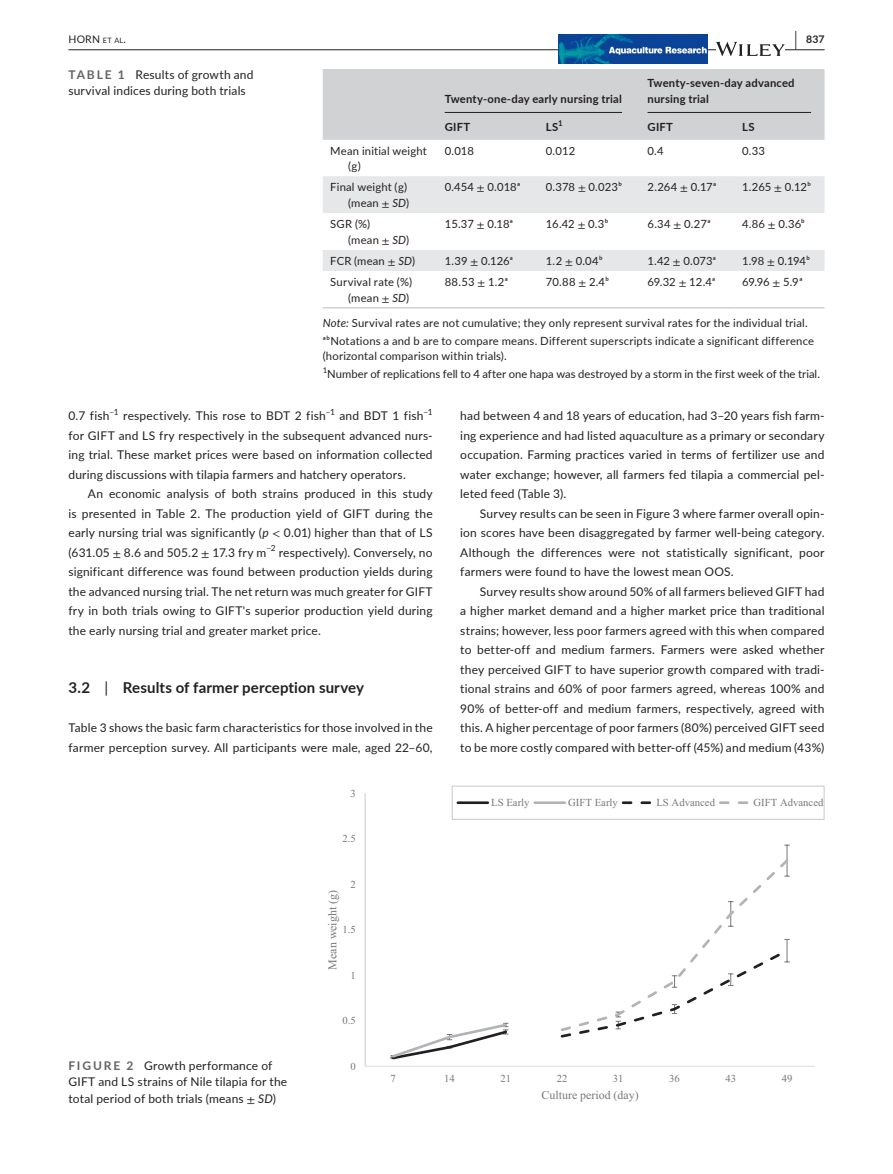
<style>
.page{position:relative;width:893px;height:1174px;background:#fff}
.page>*{position:absolute;margin:0;border:0;box-sizing:border-box;transform-origin:0 0}
.t1{font:700 15px "Lato";letter-spacing:.01em;color:#231f20}
.t2{font:12px/19.5px "Lato";letter-spacing:.015em;color:#231f20;text-align:justify}
.t3{font:11.85px "Times New Roman";color:#76787b}
.t4{font:11.25px/15.8px "Lato";letter-spacing:.015em;color:#231f20}
.t5{font:700 11.25px/15.8px "Lato";letter-spacing:.02em;color:#231f20}
.t6{font:10.65px "Times New Roman";color:#76787b}
.t7{font:10.5px "Lato";color:#231f20}
.t8{font:700 10.5px "Lato";color:#231f20}
.t9{font:8.4px "Lato";color:#231f20}
.t10{font:700 7.8px "Lato";color:#231f20}
.t11{font:7.8px "Lato";color:#231f20}
.s1{font-size:7.35px}
.s2{font-size:19.5px}
.s3{font-weight:700;color:#636366}
.s4{font-family:"STIX"}
.s5{font-style:italic}
.s6{font-weight:400}
</style>
<div class="page">
<hr style="left:68px;top:49px;width:756px;height:1px;background:#231f20">
<img style="left:559px;top:34px;width:149px;height:30px">
<svg style="left:716px;top:42px;width:69px;height:14px"></svg>
<hr style="left:365px;top:793px;width:1px;height:273px;background:#c7c8ca">
<hr style="left:365px;top:1065px;width:450px;height:1px;background:#dcdddf">
<svg style="left:390px;top:1022px;width:119px;height:38px"></svg>
<svg style="left:560px;top:844px;width:230px;height:194px"></svg>
<div style="left:452px;top:785px;width:372px;height:34px;border:1px solid #c7c8ca"></div>
<hr style="left:458px;top:801px;width:30px;height:3px;background:#231f20">
<hr style="left:535px;top:801px;width:30px;height:3px;background:#b2b3b7">
<svg style="left:623px;top:801px;width:29px;height:3px"></svg>
<svg style="left:720px;top:801px;width:29px;height:3px"></svg>
<div style="left:323px;top:69px;width:501px;height:71px;background:#d1d2d4"></div>
<svg style="left:323px;top:176px;width:501px;height:95px;fill:#e6e7e9"></svg>
<hr style="left:323px;top:307px;width:114px;height:1px;background:#d1d2d4">
<hr style="left:437px;top:307px;width:101px;height:1px;background:#d1d2d4">
<hr style="left:538px;top:307px;width:102px;height:1px;background:#d1d2d4">
<hr style="left:640px;top:307px;width:95px;height:1px;background:#d1d2d4">
<hr style="left:735px;top:307px;width:89px;height:1px;background:#d1d2d4">
<hr style="left:445px;top:112px;width:177px;height:1px;background:#231f20">
<hr style="left:647px;top:112px;width:164px;height:1px;background:#231f20">
<p class="t7" style="left:68px;top:31px;width:59px">HORN <span class="s1">et al</span>.</p>
<p class="t8" style="left:795px;top:31px;width:31px"><span class="s2">|</span> 837</p>
<p class="t2" style="left:68px;top:66px;width:187px;line-height:16.5px"><span class="s3">TABLE 1</span> Results of growth and survival indices during both trials</p>
<p class="t5" style="left:445px;top:91px;width:179px">Twenty-one-day early nursing trial</p>
<p class="t5" style="left:647px;top:75px;width:149px">Twenty-seven-day advanced nursing trial</p>
<p class="t5" style="left:445px;top:118px;width:27px">GIFT</p>
<p class="t5" style="left:546px;top:118px;width:14px">LS</p>
<p class="t10" style="left:558px;top:117px;width:6px">1</p>
<p class="t5" style="left:647px;top:118px;width:27px">GIFT</p>
<p class="t5" style="left:742px;top:118px;width:14px">LS</p>
<p class="t4" style="left:348px;top:142px;width:80px;text-indent:-18px">Mean initial weight (g)</p>
<p class="t4" style="left:445px;top:142px;width:31px">0.018</p>
<p class="t4" style="left:546px;top:142px;width:31px">0.012</p>
<p class="t4" style="left:647px;top:142px;width:18px">0.4</p>
<p class="t4" style="left:742px;top:142px;width:24px">0.33</p>
<p class="t4" style="left:330px;top:179px;width:81px;text-align:right">Final weight (g) (mean <span class="s4">±</span> <span class="s5">SD</span>)</p>
<p class="t4" style="left:445px;top:179px;width:77px">0.454 <span class="s4">±</span> 0.018ᵃ</p>
<p class="t4" style="left:546px;top:179px;width:77px">0.378 <span class="s4">±</span> 0.023ᵇ</p>
<p class="t4" style="left:647px;top:179px;width:70px">2.264 <span class="s4">±</span> 0.17ᵃ</p>
<p class="t4" style="left:742px;top:179px;width:70px">1.265 <span class="s4">±</span> 0.12ᵇ</p>
<p class="t4" style="left:348px;top:216px;width:63px;text-indent:-18px">SGR (%)<br>(mean <span class="s4">±</span> <span class="s5">SD</span>)</p>
<p class="t4" style="left:445px;top:216px;width:70px">15.37 <span class="s4">±</span> 0.18ᵃ</p>
<p class="t4" style="left:546px;top:216px;width:64px">16.42 <span class="s4">±</span> 0.3ᵇ</p>
<p class="t4" style="left:647px;top:216px;width:65px">6.34 <span class="s4">±</span> 0.27ᵃ</p>
<p class="t4" style="left:742px;top:216px;width:64px">4.86 <span class="s4">±</span> 0.36ᵇ</p>
<p class="t4" style="left:330px;top:252px;width:87px">FCR (mean <span class="s4">±</span> <span class="s5">SD</span>)</p>
<p class="t4" style="left:445px;top:252px;width:69px">1.39 <span class="s4">±</span> 0.126ᵃ</p>
<p class="t4" style="left:546px;top:252px;width:58px">1.2 <span class="s4">±</span> 0.04ᵇ</p>
<p class="t4" style="left:648px;top:252px;width:70px">1.42 <span class="s4">±</span> 0.073ᵃ</p>
<p class="t4" style="left:742px;top:252px;width:69px">1.98 <span class="s4">±</span> 0.194ᵇ</p>
<p class="t4" style="left:330px;top:273px;width:83px;text-align:right">Survival rate (%) (mean <span class="s4">±</span> <span class="s5">SD</span>)</p>
<p class="t4" style="left:445px;top:273px;width:65px">88.53 <span class="s4">±</span> 1.2ᵃ</p>
<p class="t4" style="left:546px;top:273px;width:64px">70.88 <span class="s4">±</span> 2.4ᵇ</p>
<p class="t4" style="left:648px;top:273px;width:69px">69.32 <span class="s4">±</span> 12.4ᵃ</p>
<p class="t4" style="left:742px;top:273px;width:62px">69.96 <span class="s4">±</span> 5.9ᵃ</p>
<p class="t4" style="left:323px;top:313px;width:493px;line-height:18px"><span class="s5">Note:</span> Survival rates are not cumulative; they only represent survival rates for the individual trial. ᵃᵇNotations a and b are to compare means. Different superscripts indicate a significant difference</p>
<p class="t4" style="left:323px;top:348px;width:185px">(horizontal comparison within trials).</p>
<p class="t11" style="left:323px;top:365px;width:6px">1</p>
<p class="t4" style="left:327px;top:366px;width:494px">Number of replications fell to 4 after one hapa was destroyed by a storm in the first week of the trial.</p>
<p class="t2" style="left:68px;top:405px;width:42px">0.7 fish</p>
<p class="t9" style="left:109px;top:406px;width:11px">−1</p>
<p class="t2" style="left:123px;top:405px;width:204px">respectively. This rose to BDT 2 fish</p>
<p class="t9" style="left:326px;top:406px;width:11px">−1</p>
<p class="t2" style="left:339px;top:405px;width:85px">and BDT 1 fish</p>
<p class="t9" style="left:423px;top:406px;width:11px">−1</p>
<p class="t2" style="left:68px;top:425px;width:366px">for GIFT and LS fry respectively in the subsequent advanced nurs&shy;ing trial. These market prices were based on information collected during discussions with tilapia farmers and hatchery operators.</p>
<p class="t2" style="left:68px;top:483px;width:366px;text-indent:20px">An economic analysis of both strains produced in this study is presented in Table 2. The production yield of GIFT during the early nursing trial was significantly (<span class="s5">p</span> <span class="s4">&lt;</span> 0.01) higher than that of LS (631.05 <span class="s4">±</span> 8.6 and 505.2 <span class="s4">±</span> 17.3 fry m</p>
<p class="t9" style="left:266px;top:542px;width:11px">−2</p>
<p class="t2" style="left:68px;top:542px;width:366px;text-indent:210px">respectively). Conversely, no significant difference was found between production yields during the advanced nursing trial. The net return was much greater for GIFT fry in both trials owing to GIFT's superior production yield during the early nursing trial and greater market price.</p>
<p class="t1" style="left:68px;top:677px;width:297px">3.2 <span class="s6">|</span> Results of farmer perception survey</p>
<p class="t2" style="left:68px;top:717px;width:366px">Table 3 shows the basic farm characteristics for those involved in the farmer perception survey. All participants were male, aged 22–60,</p>
<p class="t6" style="left:351px;top:786px;width:7px">3</p>
<p class="t6" style="left:343px;top:831px;width:15px">2.5</p>
<p class="t6" style="left:351px;top:877px;width:7px">2</p>
<p class="t3" style="left:325px;top:969px;width:81px;rotate:-90deg">Mean weight (g)</p>
<p class="t6" style="left:343px;top:922px;width:15px">1.5</p>
<p class="t6" style="left:351px;top:968px;width:7px">1</p>
<p class="t6" style="left:343px;top:1013px;width:15px">0.5</p>
<p class="t2" style="left:460px;top:405px;width:366px">had between 4 and 18 years of education, had 3–20 years fish farm&shy;ing experience and had listed aquaculture as a primary or secondary occupation. Farming practices varied in terms of fertilizer use and water exchange; however, all farmers fed tilapia a commercial pel&shy;leted feed (Table 3).</p>
<p class="t2" style="left:460px;top:503px;width:366px;text-indent:20px">Survey results can be seen in Figure 3 where farmer overall opin&shy;ion scores have been disaggregated by farmer well-being category.<br>Although the differences were not statistically significant, poor farmers were found to have the lowest mean OOS.</p>
<p class="t2" style="left:460px;top:581px;width:366px;text-indent:20px">Survey results show around 50% of all farmers believed GIFT had a higher market demand and a higher market price than traditional strains; however, less poor farmers agreed with this when compared to better-off and medium farmers. Farmers were asked whether they perceived GIFT to have superior growth compared with tradi&shy;tional strains and 60% of poor farmers agreed, whereas 100% and 90% of better-off and medium farmers, respectively, agreed with this. A higher percentage of poor farmers (80%) perceived GIFT seed to be more costly compared with better-off (45%) and medium (43%)</p>
<p class="t6" style="left:491px;top:795px;width:40px">LS Early</p>
<p class="t6" style="left:568px;top:795px;width:51px">GIFT Early</p>
<p class="t6" style="left:656px;top:795px;width:60px">LS Advanced</p>
<p class="t6" style="left:754px;top:795px;width:71px">GIFT Advanced</p>
<p class="t2" style="left:68px;top:1056px;width:220px;line-height:16.5px;text-align:left"><span class="s3">FIGURE 2</span> Growth performance of<br>GIFT and LS strains of Nile tilapia for the total period of both trials (means <span class="s4">±</span> <span class="s5">SD</span>)</p>
<p class="t6" style="left:351px;top:1059px;width:7px">0</p>
<p class="t6" style="left:391px;top:1071px;width:7px">7</p>
<p class="t6" style="left:444px;top:1071px;width:12px">14</p>
<p class="t6" style="left:500px;top:1071px;width:12px">21</p>
<p class="t6" style="left:557px;top:1071px;width:12px">22</p>
<p class="t6" style="left:613px;top:1071px;width:12px">31</p>
<p class="t6" style="left:669px;top:1071px;width:12px">36</p>
<p class="t6" style="left:725px;top:1071px;width:12px">43</p>
<p class="t6" style="left:782px;top:1071px;width:12px">49</p>
<p class="t3" style="left:541px;top:1087px;width:99px">Culture period (day)</p>
</div>
